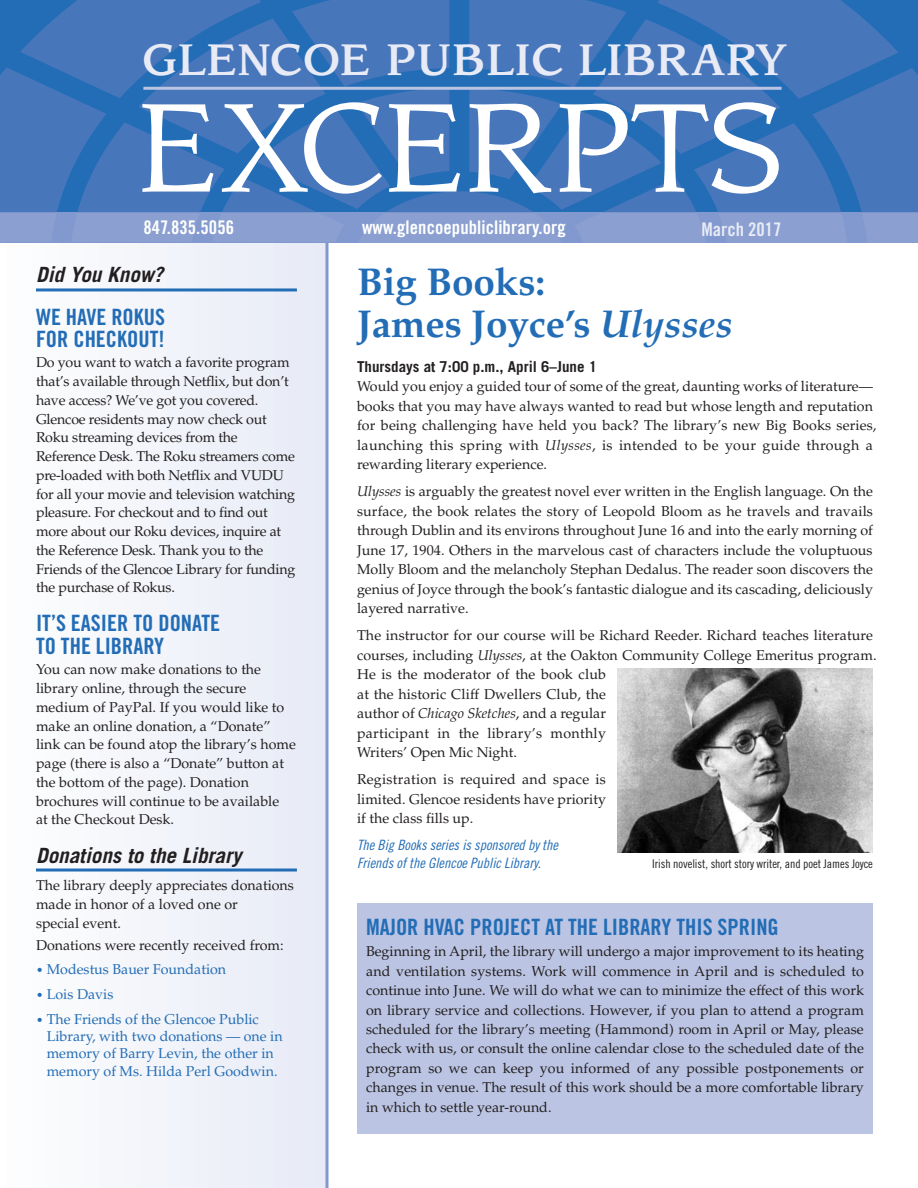
<style>
.page{position:relative;width:918px;height:1188px;background:#fff}
.page>*{position:absolute;margin:0;border:0;box-sizing:border-box;transform-origin:0 0}
.t1{font:123.45px "Leawood";color:#fff}
.t2{font:500 43.2px "Leawood";letter-spacing:.03em;color:#e8ebf6}
.t3{font:700 38.85px/42px "Palatino";letter-spacing:-.005em;color:#236db6}
.t4{font:22.5px/22.5px "Trade Gothic Bold Cond Twenty";color:#236db6}
.t5{font:italic 700 21px "Trade Gothic";color:#231f20}
.t6{font:18.75px "Trade Gothic Bold Cond Twenty";letter-spacing:.005em;color:#fff}
.t7{font:18.75px "Trade Gothic Bold Cond Twenty";color:#e8ebf6}
.t8{font:700 15px "Trade Gothic";color:#231f20}
.t9{font:14.25px/19.5px "Palatino";color:#231f20}
.t10{font:14.25px/17.2px "Palatino";color:#236db6}
.t11{font:14.25px/18px "Trade Gothic Cond Eighteen Obl";color:#236db6}
.t12{font:12px "Trade Gothic Cond Eighteen";letter-spacing:-.005em;color:#231f20}
.s1{font-size:12px}
.s2{font-style:italic}
</style>
<div class="page">
<div style="left:0;top:222px;width:327px;height:966px;background:#f3f5fa"></div>
<hr style="left:325px;top:225px;width:3px;height:963px;background:#8199ce">
<hr style="left:36px;top:288px;width:261px;height:3px;background:#236db6">
<hr style="left:36px;top:869px;width:261px;height:3px;background:#236db6">
<div style="left:357px;top:904px;width:516px;height:230px;background:#bbc5e3"></div>
<img style="left:618px;top:668px;width:255px;height:185px">
<svg style="left:0;top:0;width:918px;height:243px;background:#4779bc"></svg>
<h2 class="t2" style="left:143px;top:41px;width:646px">GLENCOE PUBLIC LIBRARY</h2>
<h1 class="t1" style="left:137px;top:93px;width:648px">EXCERPTS</h1>
<h3 class="t6" style="left:143px;top:221px;width:92px">847.835.5056</h3>
<h3 class="t6" style="left:362px;top:221px;width:205px">www.glencoepubliclibrary.org</h3>
<h3 class="t7" style="left:701px;top:222px;width:82px">March 2017</h3>
<h3 class="t5" style="left:36px;top:267px;width:129px">Did You Know?</h3>
<h3 class="t4" style="left:36px;top:307px;width:131px">WE HAVE ROKUS<br>FOR CHECKOUT!</h3>
<p class="t9" style="left:36px;top:355px;width:261px;line-height:18.8px">Do you want to watch a favorite program that’s available through Netflix, but don’t have access? We’ve got you covered.<br>Glencoe residents may now check out Roku streaming devices from the Reference Desk. The Roku streamers come pre-loaded with both Netflix and VUDU for all your movie and television watching pleasure. For checkout and to find out more about our Roku devices, inquire at the Reference Desk. Thank you to the Friends of the Glencoe Library for funding the purchase of Rokus.</p>
<h3 class="t4" style="left:36px;top:614px;width:186px">IT’S EASIER TO DONATE<br>TO THE LIBRARY</h3>
<p class="t9" style="left:36px;top:662px;width:261px;line-height:18.8px">You can now make donations to the library online, through the secure medium of PayPal. If you would like to make an online donation, a “Donate” link can be found atop the library’s home page (there is also a “Donate” button at the bottom of the page). Donation brochures will continue to be available<br>at the Checkout Desk.</p>
<h3 class="t5" style="left:36px;top:847px;width:207px">Donations to the Library</h3>
<p class="t9" style="left:36px;top:878px;width:259px;line-height:18.8px">The library deeply appreciates donations made in honor of a loved one or<br>special event.</p>
<p class="t9" style="left:36px;top:937px;width:249px">Donations were recently received from:</p>
<p class="t10" style="left:36px;top:963px;width:192px"><span class="s1">•</span> Modestus Bauer Foundation</p>
<p class="t10" style="left:36px;top:987px;width:79px"><span class="s1">•</span> Lois Davis</p>
<p class="t10" style="left:47px;top:1012px;width:238px;text-indent:-11px"><span class="s1">•</span> The Friends of the Glencoe Public Library, with two donations — one in memory of Barry Levin, the other in memory of Ms. Hilda Perl Goodwin.</p>
<h3 class="t3" style="left:357px;top:265px;width:377px">Big Books:<br>James Joyce’s <span class="s2">Ulysses</span></h3>
<p class="t8" style="left:357px;top:361px;width:242px">Thursdays at 7:00 p.m., April 6–June 1</p>
<p class="t9" style="left:357px;top:378px;width:521px">Would you enjoy a guided tour of some of the great, daunting works of literature— books that you may have always wanted to read but whose length and reputation for being challenging have held you back? The library’s new Big Books series, launching this spring with <span class="s2">Ulysses</span>, is intended to be your guide through a rewarding literary experience.</p>
<p class="t9" style="left:357px;top:483px;width:517px;text-align:justify"><span class="s2">Ulysses</span> is arguably the greatest novel ever written in the English language. On the surface, the book relates the story of Leopold Bloom as he travels and travails through Dublin and its environs throughout June 16 and into the early morning of June 17, 1904. Others in the marvelous cast of characters include the voluptuous Molly Bloom and the melancholy Stephan Dedalus. The reader soon discovers the genius of Joyce through the book’s fantastic dialogue and its cascading, deliciously layered narrative.</p>
<p class="t9" style="left:357px;top:627px;width:521px">The instructor for our course will be Richard Reeder. Richard teaches literature courses, including <span class="s2">Ulysses</span>, at the Oakton Community College Emeritus program.<br>He is the moderator of the book club<br>at the historic Cliff Dwellers Club, the<br>author of <span class="s2">Chicago Sketches</span>, and a regular<br>participant in the library’s monthly<br>Writers’ Open Mic Night.</p>
<p class="t9" style="left:357px;top:771px;width:250px;text-align:justify">Registration is required and space is limited. Glencoe residents have priority if the class fills up.</p>
<p class="t11" style="left:357px;top:837px;width:203px">The Big Books series is sponsored by the<br>Friends of the Glencoe Public Library.</p>
<p class="t12" style="left:652px;top:859px;width:222px">Irish novelist, short story writer, and poet James Joyce</p>
<h3 class="t4" style="left:366px;top:918px;width:414px">MAJOR HVAC PROJECT AT THE LIBRARY THIS SPRING</h3>
<p class="t9" style="left:366px;top:943px;width:499px;text-align:justify">Beginning in April, the library will undergo a major improvement to its heating and ventilation systems. Work will commence in April and is scheduled to continue into June. We will do what we can to minimize the effect of this work on library service and collections. However, if you plan to attend a program scheduled for the library’s meeting (Hammond) room in April or May, please check with us, or consult the online calendar close to the scheduled date of the program so we can keep you informed of any possible postponements or changes in venue. The result of this work should be a more comfortable library in which to settle year-round.</p>
</div>
